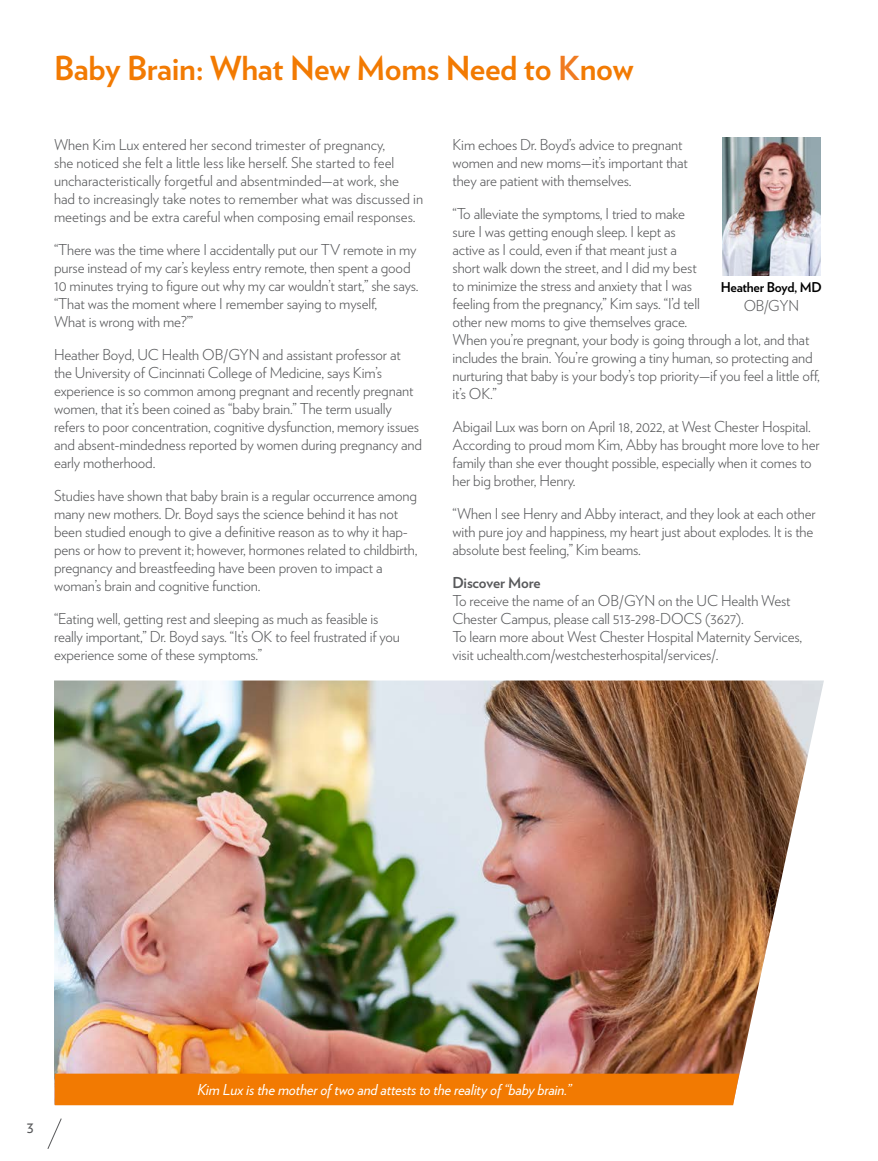
<style>
.page{position:relative;width:878px;height:1161px;background:#fff}
.page>*{position:absolute;margin:0;border:0;box-sizing:border-box;transform-origin:0 0}
.t1{font:700 33px "Verlag";letter-spacing:-.01em;color:#f27a02}
.t2{font:16.5px "Verlag";color:#58595b}
.t3{font:300 15px/18px "Verlag";letter-spacing:-.01em;color:#58595b}
.t4{font:italic 15px "Verlag";letter-spacing:-.01em;color:#fff}
.t5{font:700 15px "Verlag";letter-spacing:-.015em;color:#58595b}
.t6{font:700 13.5px "Verlag";letter-spacing:-.02em;color:#000}
.s1{color:#f07b22}
</style>
<div class="page">
<svg style="left:47px;top:1118px;width:15px;height:31px"></svg>
<img style="left:722px;top:138px;width:98px;height:138px">
<img style="left:54px;top:681px;width:769px;height:424px">
<div style="left:55px;top:1074px;width:684px;height:31px;background:#f27a02"></div>
<h1 class="t1" style="left:54px;top:43px;width:581px">Baby Brain: What New Moms Need to <span class="s1">K</span>now</h1>
<p class="t3" style="left:54px;top:134px;width:370px">When Kim Lux entered her second trimester of pregnancy,<br>she noticed she felt a little less like herself. She started to feel uncharacteristically forgetful and absentminded—at work, she had to increasingly take notes to remember what was discussed in meetings and be extra careful when composing email responses.</p>
<p class="t3" style="left:54px;top:239px;width:366px">“There was the time where I accidentally put our TV remote in my purse instead of my car’s keyless entry remote, then spent a good 10 minutes trying to figure out why my car wouldn’t start,” she says. “That was the moment where I remember saying to myself,<br>What is wrong with me?’”</p>
<p class="t3" style="left:54px;top:344px;width:369px">Heather Boyd, UC Health OB/GYN and assistant professor at the University of Cincinnati College of Medicine, says Kim’s experience is so common among pregnant and recently pregnant women, that it’s been coined as “baby brain.” The term usually refers to poor concentration, cognitive dysfunction, memory issues and absent-mindedness reported by women during pregnancy and early motherhood.</p>
<p class="t3" style="left:54px;top:485px;width:365px">Studies have shown that baby brain is a regular occurrence among many new mothers. Dr. Boyd says the science behind it has not been studied enough to give a definitive reason as to why it hap&shy;pens or how to prevent it; however, hormones related to childbirth, pregnancy and breastfeeding have been proven to impact a woman’s brain and cognitive function.</p>
<p class="t3" style="left:54px;top:608px;width:347px">“Eating well, getting rest and sleeping as much as feasible is really important,” Dr. Boyd says. “It’s OK to feel frustrated if you experience some of these symptoms.”</p>
<p class="t3" style="left:452px;top:134px;width:237px">Kim echoes Dr. Boyd’s advice to pregnant women and new moms—it’s important that they are patient with themselves.</p>
<p class="t3" style="left:452px;top:203px;width:369px">“To alleviate the symptoms, I tried to make<br>sure I was getting enough sleep. I kept as<br>active as I could, even if that meant just a<br>short walk down the street, and I did my best<br>to minimize the stress and anxiety that I was<br>feeling from the pregnancy,” Kim says. “I’d tell<br>other new moms to give themselves grace.<br>When you’re pregnant, your body is going through a lot, and that includes the brain. You’re growing a tiny human, so protecting and nurturing that baby is your body’s top priority—if you feel a little off, it’s OK.”</p>
<p class="t3" style="left:452px;top:416px;width:369px">Abigail Lux was born on April 18, 2022, at West Chester Hospital.<br>According to proud mom Kim, Abby has brought more love to her family than she ever thought possible, especially when it comes to her big brother, Henry.</p>
<p class="t3" style="left:452px;top:503px;width:365px">“When I see Henry and Abby interact, and they look at each other with pure joy and happiness, my heart just about explodes. It is the absolute best feeling,” Kim beams.</p>
<p class="t5" style="left:452px;top:570px;width:90px">Discover More</p>
<p class="t3" style="left:452px;top:590px;width:351px">To receive the name of an OB/GYN on the UC Health West Chester Campus, please call 513-298-DOCS (3627).<br>To learn more about West Chester Hospital Maternity Services, visit uchealth.com/westchesterhospital/services/.</p>
<p class="t6" style="left:720px;top:277px;width:103px">Heather Boyd, MD</p>
<p class="t3" style="left:743px;top:295px;width:57px">OB/GYN</p>
<p class="t2" style="left:27px;top:1115px;width:8px">3</p>
<p class="t4" style="left:197px;top:1078px;width:376px">Kim Lux is the mother of two and attests to the reality of “baby brain.”</p>
</div>
